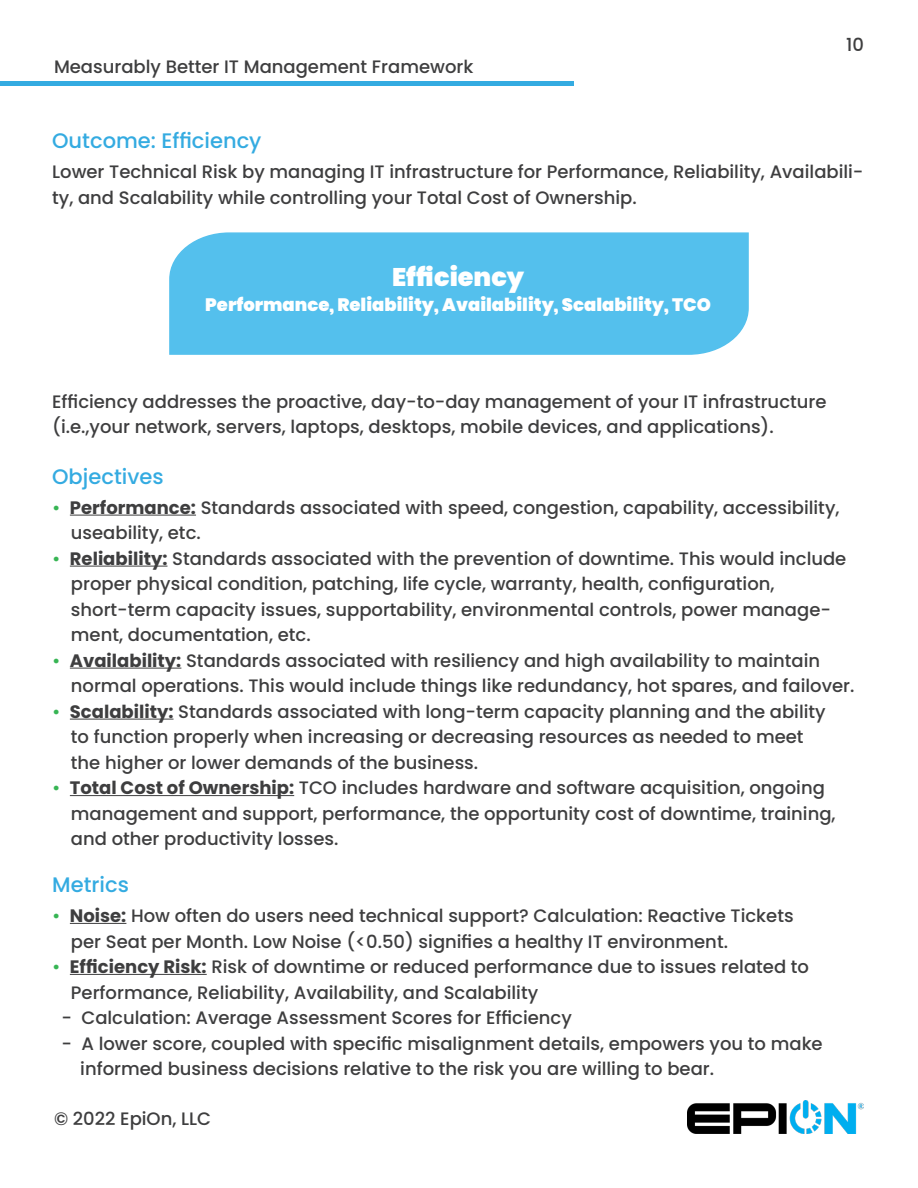
<style>
.page{position:relative;width:918px;height:1188px;background:#fff}
.page>*{position:absolute;margin:0;border:0;box-sizing:border-box;transform-origin:0 0}
.t1{font:900 25.5px "Poppins";color:#fff}
.t2{font:500 21px "Poppins";color:#34abe1}
.t3{font:500 18px/25.5px "Poppins";color:#3e3e3f}
.t4{font:900 18px "Poppins";color:#fff}
.s1{color:#37b554}
.s2{font-weight:700}
</style>
<div class="page">
<hr style="left:0;top:82px;width:573px;height:4px;background:#34abe1">
<hr style="left:70px;top:515px;width:126px;height:1px;background:#3e3e3f">
<hr style="left:70px;top:566px;width:97px;height:1px;background:#3e3e3f">
<hr style="left:70px;top:668px;width:111px;height:1px;background:#3e3e3f">
<hr style="left:70px;top:719px;width:104px;height:1px;background:#3e3e3f">
<hr style="left:70px;top:795px;width:224px;height:1px;background:#3e3e3f">
<hr style="left:70px;top:923px;width:56px;height:1px;background:#3e3e3f">
<hr style="left:70px;top:974px;width:137px;height:1px;background:#3e3e3f">
<div style="left:169px;top:232px;width:580px;height:123px;background:#54c0ed"></div>
<img style="left:687px;top:1100px;width:177px;height:34px">
<p class="t3" style="left:54px;top:54px;width:421px">Measurably Better IT Management Framework</p>
<p class="t3" style="left:846px;top:32px;width:19px">10</p>
<p class="t2" style="left:52px;top:129px;width:211px">Outcome: Efficiency</p>
<p class="t3" style="left:52px;top:159px;width:813px">Lower Technical Risk by managing IT infrastructure for Performance, Reliability, Availabili&shy;ty, and Scalability while controlling your Total Cost of Ownership.</p>
<p class="t1" style="left:392px;top:262px;width:134px">Efficiency</p>
<p class="t4" style="left:205px;top:294px;width:507px">Performance, Reliability, Availability, Scalability, TCO</p>
<p class="t3" style="left:52px;top:389px;width:776px">Efficiency addresses the proactive, day-to-day management of your IT infrastructure (i.e.,your network, servers, laptops, desktops, mobile devices, and applications).</p>
<p class="t2" style="left:52px;top:464px;width:113px">Objectives</p>
<p class="t3" style="left:52px;top:495px;width:789px"><span class="s1">•</span> <span class="s2">Performance:</span> Standards associated with speed, congestion, capability, accessibility,</p>
<p class="t3" style="left:71px;top:520px;width:131px">useability, etc.</p>
<p class="t3" style="left:52px;top:546px;width:796px"><span class="s1">•</span> <span class="s2">Reliability:</span> Standards associated with the prevention of downtime. This would include</p>
<p class="t3" style="left:71px;top:571px;width:705px">proper physical condition, patching, life cycle, warranty, health, configuration,</p>
<p class="t3" style="left:71px;top:597px;width:762px">short-term capacity issues, supportability, environmental controls, power manage-</p>
<p class="t3" style="left:71px;top:622px;width:241px">ment, documentation, etc.</p>
<p class="t3" style="left:52px;top:648px;width:769px"><span class="s1">•</span> <span class="s2">Availability:</span> Standards associated with resiliency and high availability to maintain</p>
<p class="t3" style="left:71px;top:673px;width:785px">normal operations. This would include things like redundancy, hot spares, and failover.</p>
<p class="t3" style="left:52px;top:699px;width:775px"><span class="s1">•</span> <span class="s2">Scalability:</span> Standards associated with long-term capacity planning and the ability</p>
<p class="t3" style="left:71px;top:724px;width:734px">to function properly when increasing or decreasing resources as needed to meet</p>
<p class="t3" style="left:71px;top:750px;width:409px">the higher or lower demands of the business.</p>
<p class="t3" style="left:52px;top:775px;width:774px"><span class="s1">•</span> <span class="s2">Total Cost of Ownership:</span> TCO includes hardware and software acquisition, ongoing</p>
<p class="t3" style="left:71px;top:801px;width:766px">management and support, performance, the opportunity cost of downtime, training,</p>
<p class="t3" style="left:71px;top:826px;width:269px">and other productivity losses.</p>
<p class="t2" style="left:52px;top:873px;width:78px">Metrics</p>
<p class="t3" style="left:52px;top:903px;width:743px"><span class="s1">•</span> <span class="s2">Noise:</span> How often do users need technical support? Calculation: Reactive Tickets</p>
<p class="t3" style="left:71px;top:929px;width:659px">per Seat per Month. Low Noise (&lt;0.50) signifies a healthy IT environment.</p>
<p class="t3" style="left:52px;top:954px;width:758px"><span class="s1">•</span> <span class="s2">Efficiency Risk:</span> Risk of downtime or reduced performance due to issues related to</p>
<p class="t3" style="left:71px;top:980px;width:469px">Performance, Reliability, Availability, and Scalability</p>
<p class="t3" style="left:62px;top:1005px;width:512px">- Calculation: Average Assessment Scores for Efficiency</p>
<p class="t3" style="left:62px;top:1031px;width:763px">- A lower score, coupled with specific misalignment details, empowers you to make</p>
<p class="t3" style="left:80px;top:1056px;width:635px">informed business decisions relative to the risk you are willing to bear.</p>
<p class="t3" style="left:54px;top:1106px;width:159px">© 2022 EpiOn, LLC</p>
</div>
